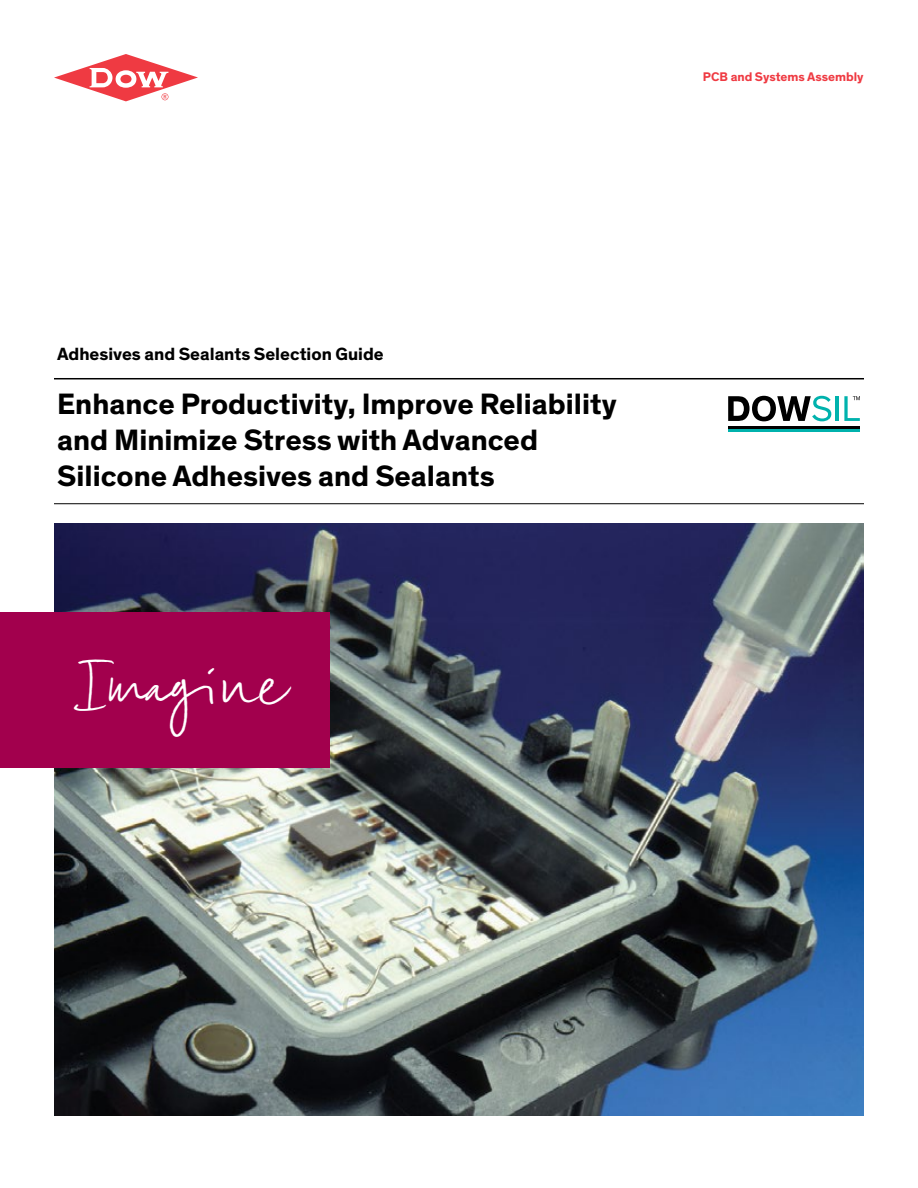
<style>
.page{position:relative;width:918px;height:1188px;background:#fff}
.page>*{position:absolute;margin:0;border:0;box-sizing:border-box;transform-origin:0 0}
.t1{font:42px "Dow Script";color:#fff}
.t2{font:700 30px/36px "Dow Corporate";color:#000}
.t3{font:700 18px "Dow Corporate";color:#000}
.t4{font:700 12.75px "Dow Corporate";color:#ef3a42}
</style>
<div class="page">
<hr style="left:54px;top:503px;width:810px;height:1px;background:#000">
<hr style="left:54px;top:378px;width:810px;height:1px;background:#000">
<svg style="left:728px;top:396px;width:103px;height:25px"></svg>
<hr style="left:835px;top:396px;width:4px;height:25px;background:#00b2ad">
<svg style="left:844px;top:396px;width:16px;height:25px"></svg>
<hr style="left:728px;top:426px;width:132px;height:2px;background:#000">
<hr style="left:728px;top:430px;width:132px;height:2px;background:#00b2ad">
<img style="left:54px;top:524px;width:810px;height:592px">
<div style="left:0;top:612px;width:330px;height:156px;background:#a2004d"></div>
<svg style="left:54px;top:54px;width:144px;height:47px"></svg>
<p class="t4" style="left:703px;top:69px;width:162px">PCB and Systems Assembly</p>
<p class="t3" style="left:57px;top:343px;width:328px">Adhesives and Sealants Selection Guide</p>
<p class="t2" style="left:57px;top:387px;width:561px">Enhance Productivity, Improve Reliability and Minimize Stress with Advanced<br>Silicone Adhesives and Sealants</p>
<h1 class="t1" style="left:73px;top:663px;width:222px">Imagine</h1>
</div>
